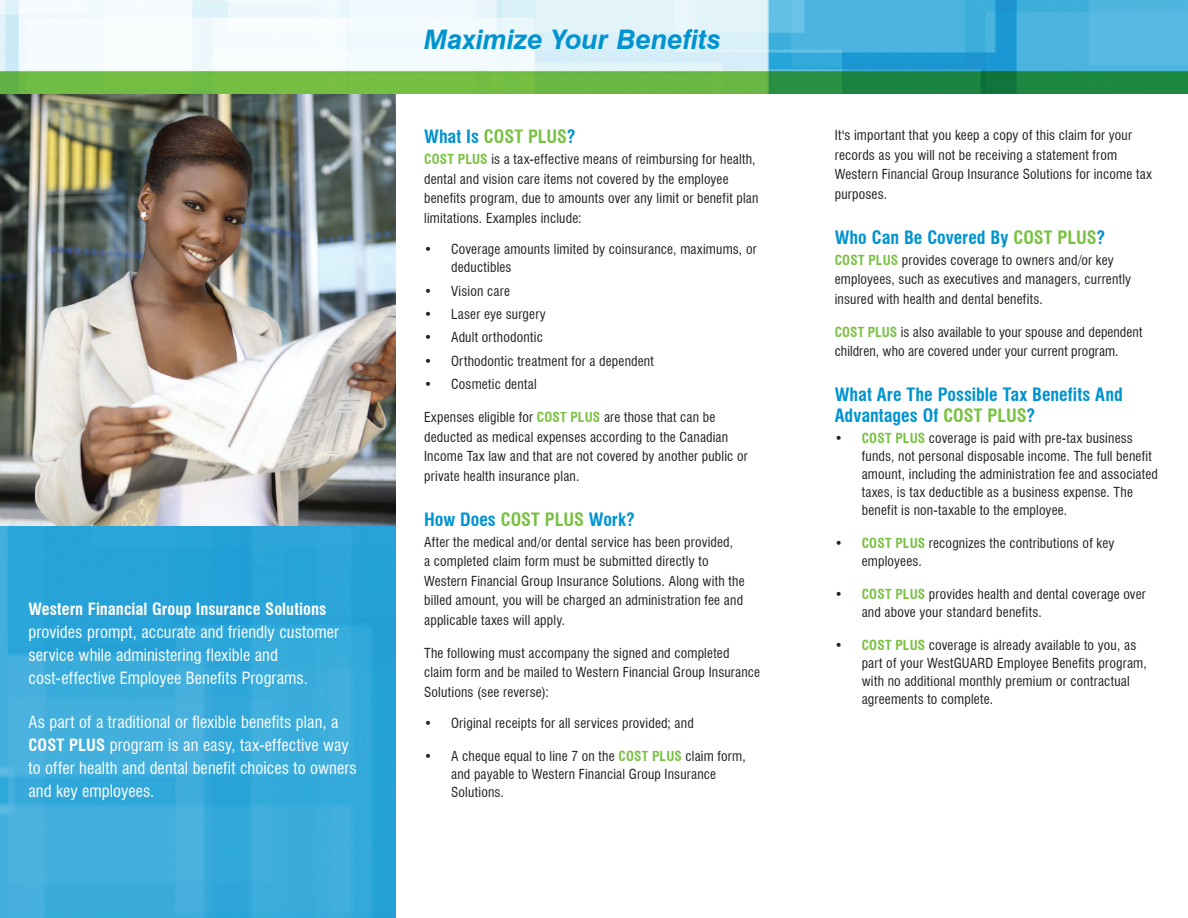
<style>
.page{position:relative;width:1188px;height:918px;background:#fff}
.page>*{position:absolute;margin:0;border:0;box-sizing:border-box;transform-origin:0 0}
.Headers{font:italic 700 27px "Swiss 721 BT";color:#0093d0}
.Subhead{font:700 condensed 18px/21px "Swiss 721 BT";color:#0093d0}
.Subhead-2{font:700 condensed 18px "Swiss 721 BT";color:#79c142}
.body_text{font:condensed 16.5px/23px "Swiss 721 BT";letter-spacing:.005em;color:#fff}
.body_text-2{font:condensed 13.5px/19.5px "Swiss 721 BT";letter-spacing:.015em;color:#231f20}
.bullets{font:condensed 13.5px/18px "Swiss 721 BT";letter-spacing:.015em;color:#231f20}
.s1{font-weight:700}
.s2{color:#0093d0}
.s3{font-weight:700;color:#79c142}
.s4{color:#79c142}
</style>
<div class="page">
<img style="left:0;top:94px;width:396px;height:824px">
<img style="left:0;top:0;width:1188px;height:94px">
<p class="body_text" style="left:28px;top:597px;width:312px"><span class="s1">Western Financial Group Insurance Solutions </span>provides prompt, accurate and friendly customer service while administering flexible and cost-effective Employee Benefits Programs.</p>
<p class="body_text" style="left:28px;top:711px;width:330px">As part of a traditional or flexible benefits plan, a <span class="s1">COST PLUS</span> program is an easy, tax-effective way to offer health and dental benefit choices to owners and key employees.</p>
<p class="Headers" style="left:424px;top:23px;width:298px">Maximize Your Benefits</p>
<p class="Subhead-2" style="left:424px;top:126px;width:153px"><span class="s2">What Is</span> COST PLUS<span class="s2">?</span></p>
<p class="body_text-2" style="left:424px;top:150px;width:336px"><span class="s3">COST PLUS</span> is a tax-effective means of reimbursing for health, dental and vision care items not covered by the employee benefits program, due to amounts over any limit or benefit plan limitations. Examples include:</p>
<p class="bullets" style="left:451px;top:240px;width:307px;text-indent:-27px">• Coverage amounts limited by coinsurance, maximums, or deductibles</p>
<p class="bullets" style="left:424px;top:282px;width:87px">• Vision care</p>
<p class="bullets" style="left:424px;top:305px;width:123px">• Laser eye surgery</p>
<p class="bullets" style="left:424px;top:329px;width:120px">• Adult orthodontic</p>
<p class="bullets" style="left:424px;top:352px;width:231px">• Orthodontic treatment for a dependent</p>
<p class="bullets" style="left:424px;top:375px;width:114px">• Cosmetic dental</p>
<p class="body_text-2" style="left:424px;top:408px;width:325px">Expenses eligible for <span class="s3">COST PLUS</span> are those that can be deducted as medical expenses according to the Canadian Income Tax law and that are not covered by another public or private health insurance plan.</p>
<p class="Subhead" style="left:424px;top:509px;width:212px">How Does <span class="s4">COST PLUS</span> Work?</p>
<p class="body_text-2" style="left:424px;top:532px;width:322px">After the medical and/or dental service has been provided,<br>a completed claim form must be submitted directly to Western Financial Group Insurance Solutions. Along with the billed amount, you will be charged an administration fee and applicable taxes will apply.</p>
<p class="body_text-2" style="left:424px;top:643px;width:338px">The following must accompany the signed and completed claim form and be mailed to Western Financial Group Insurance<br>Solutions (see reverse):</p>
<p class="bullets" style="left:424px;top:715px;width:271px">• Original receipts for all services provided; and</p>
<p class="bullets" style="left:451px;top:748px;width:296px;text-indent:-27px">• A cheque equal to line 7 on the <span class="s3">COST PLUS</span> claim form, and payable to Western Financial Group Insurance<br>Solutions.</p>
<p class="body_text-2" style="left:835px;top:125px;width:319px">It's important that you keep a copy of this claim for your records as you will not be receiving a statement from Western Financial Group Insurance Solutions for income tax purposes.</p>
<p class="Subhead" style="left:835px;top:227px;width:272px">Who Can Be Covered By <span class="s4">COST PLUS</span>?</p>
<p class="body_text-2" style="left:835px;top:250px;width:298px"><span class="s3">COST PLUS</span> provides coverage to owners and/or key employees, such as executives and managers, currently insured with health and dental benefits.</p>
<p class="body_text-2" style="left:835px;top:322px;width:309px"><span class="s3">COST PLUS</span> is also available to your spouse and dependent children, who are covered under your current program.</p>
<p class="Subhead" style="left:835px;top:384px;width:290px">What Are The Possible Tax Benefits And<br>Advantages Of <span class="s4">COST PLUS</span>?</p>
<p class="bullets" style="left:862px;top:429px;width:298px;text-indent:-27px">• <span class="s3">COST PLUS</span> coverage is paid with pre-tax business funds, not personal disposable income. The full benefit amount, including the administration fee and associated taxes, is tax deductible as a business expense. The benefit is non-taxable to the employee.</p>
<p class="bullets" style="left:862px;top:534px;width:254px;text-indent:-27px">• <span class="s3">COST PLUS</span> recognizes the contributions of key employees.</p>
<p class="bullets" style="left:862px;top:585px;width:286px;text-indent:-27px">• <span class="s3">COST PLUS</span> provides health and dental coverage over and above your standard benefits.</p>
<p class="bullets" style="left:862px;top:636px;width:287px;text-indent:-27px">• <span class="s3">COST PLUS</span> coverage is already available to you, as part of your WestGUARD Employee Benefits program, with no additional monthly premium or contractual agreements to complete.</p>
</div>
